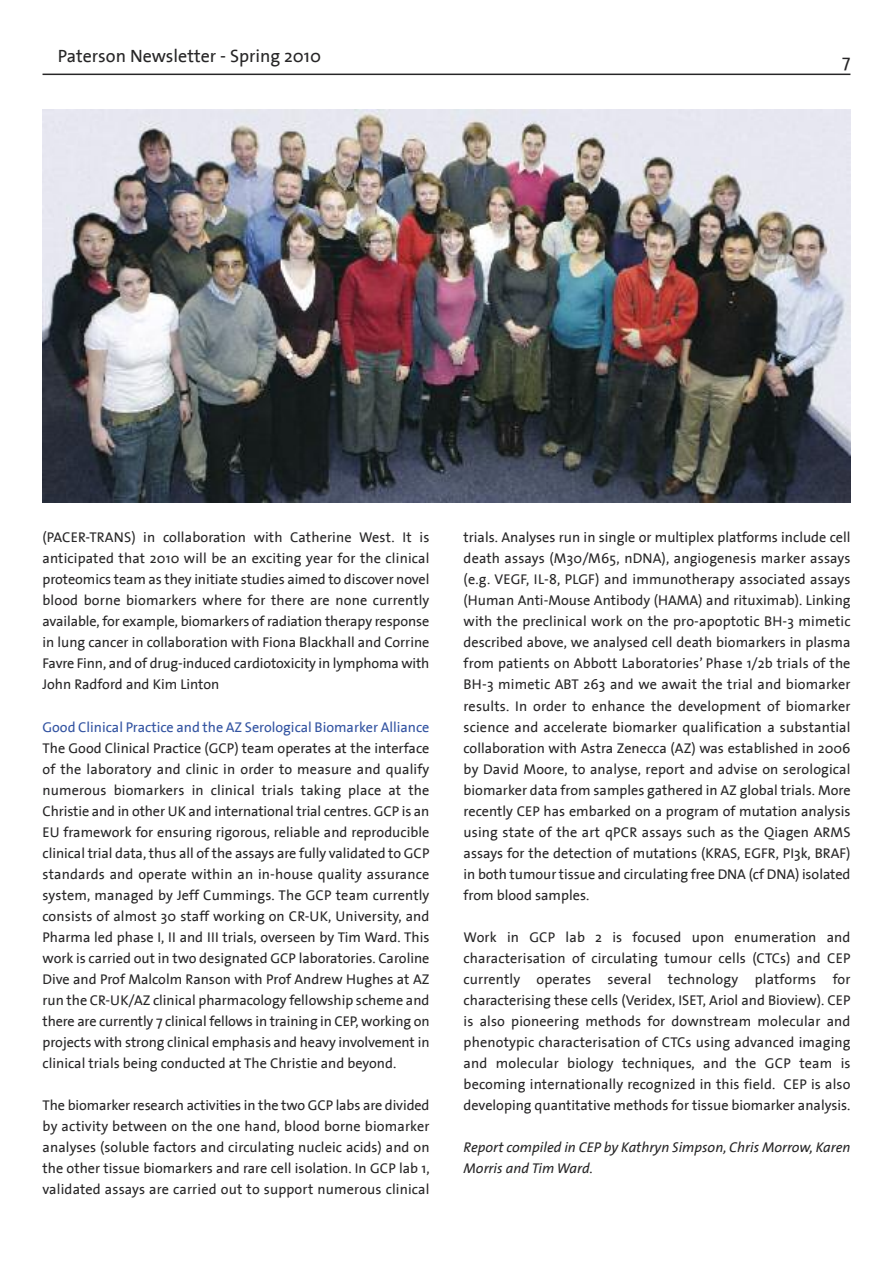
<style>
.page{position:relative;width:893px;height:1263px;background:#fff}
.page>*{position:absolute;margin:0;border:0;box-sizing:border-box;transform-origin:0 0}
.t1{font:18px "The Sans Plain";color:#272627}
.t2{font:14.25px/21px "The Sans Plain";color:#272627;text-align:justify}
.t3{font:italic 14.25px/21px "The Sans Plain";color:#272627}
.t4{font:14.25px "The Sans Plain";color:#3354a2}
</style>
<div class="page">
<hr style="left:43px;top:74px;width:807px;height:1px;background:#272627">
<img style="left:43px;top:110px;width:807px;height:392px">
<p class="t1" style="left:58px;top:49px;width:265px">Paterson Newsletter - Spring 2010</p>
<p class="t1" style="left:842px;top:54px;width:10px">7</p>
<p class="t2" style="left:43px;top:528px;width:388px">(PACER-TRANS) in collaboration with Catherine West. It is anticipated that 2010 will be an exciting year for the clinical proteomics team as they initiate studies aimed to discover novel blood borne biomarkers where for there are none currently available, for example, biomarkers of radiation therapy response in lung cancer in collaboration with Fiona Blackhall and Corrine Favre Finn, and of drug-induced cardiotoxicity in lymphoma with John Radford and Kim Linton</p>
<p class="t4" style="left:43px;top:721px;width:388px">Good Clinical Practice and the AZ Serological Biomarker Alliance</p>
<p class="t2" style="left:42px;top:738px;width:389px">The Good Clinical Practice (GCP) team operates at the interface of the laboratory and clinic in order to measure and qualify numerous biomarkers in clinical trials taking place at the Christie and in other UK and international trial centres. GCP is an EU framework for ensuring rigorous, reliable and reproducible clinical trial data, thus all ofthe assays are fully validated to GCP standards and operate within an in-house quality assurance system, managed by Jeff Cummings. The GCP team currently consists of almost 30 staff working on CR-UK, University, and Pharma led phase I, II and III trials, overseen by Tim Ward. This work is carried out in two designated GCP laboratories. Caroline Dive and Prof Malcolm Ranson with Prof Andrew Hughes at AZ run the CR-UK/AZ clinical pharmacology fellowship scheme and there are currently 7 clinical fellows in training in CEP, working on projects with strong clinical emphasis and heavy involvement in clinical trials being conducted at The Christie and beyond.</p>
<p class="t2" style="left:43px;top:1095px;width:388px">The biomarker research activities in the two GCP labs are divided by activity between on the one hand, blood borne biomarker analyses (soluble factors and circulating nucleic acids) and on the other tissue biomarkers and rare cell isolation. In GCP lab 1, validated assays are carried out to support numerous clinical</p>
<p class="t2" style="left:464px;top:528px;width:388px">trials. Analyses run in single or multiplex platforms include cell death assays (M30/M65, nDNA), angiogenesis marker assays (e.g. VEGF, IL-8, PLGF) and immunotherapy associated assays (Human Anti-Mouse Antibody (HAMA) and rituximab). Linking with the preclinical work on the pro-apoptotic BH-3 mimetic described above, we analysed cell death biomarkers in plasma from patients on Abbott Laboratories’ Phase 1/2b trials of the BH-3 mimetic ABT 263 and we await the trial and biomarker results. In order to enhance the development of biomarker science and accelerate biomarker qualification a substantial collaboration with Astra Zenecca (AZ) was established in 2006 by David Moore, to analyse, report and advise on serological biomarker data from samples gathered in AZ global trials. More recently CEP has embarked on a program of mutation analysis using state of the art qPCR assays such as the Qiagen ARMS assays for the detection of mutations (KRAS, EGFR, PI3k, BRAF) in both tumour tissue and circulating free DNA (cf DNA) isolated from blood samples.</p>
<p class="t2" style="left:464px;top:927px;width:388px">Work in GCP lab 2 is focused upon enumeration and characterisation of circulating tumour cells (CTCs) and CEP currently operates several technology platforms for characterising these cells (Veridex, ISET, Ariol and Bioview). CEP is also pioneering methods for downstream molecular and phenotypic characterisation of CTCs using advanced imaging and molecular biology techniques, and the GCP team is becoming internationally recognized in this field. CEP is also developing quantitative methods for tissue biomarker analysis.</p>
<p class="t3" style="left:464px;top:1137px;width:388px">Report compiled in CEP by Kathryn Simpson, Chris Morrow, Karen<br>Morris and Tim Ward.</p>
</div>
